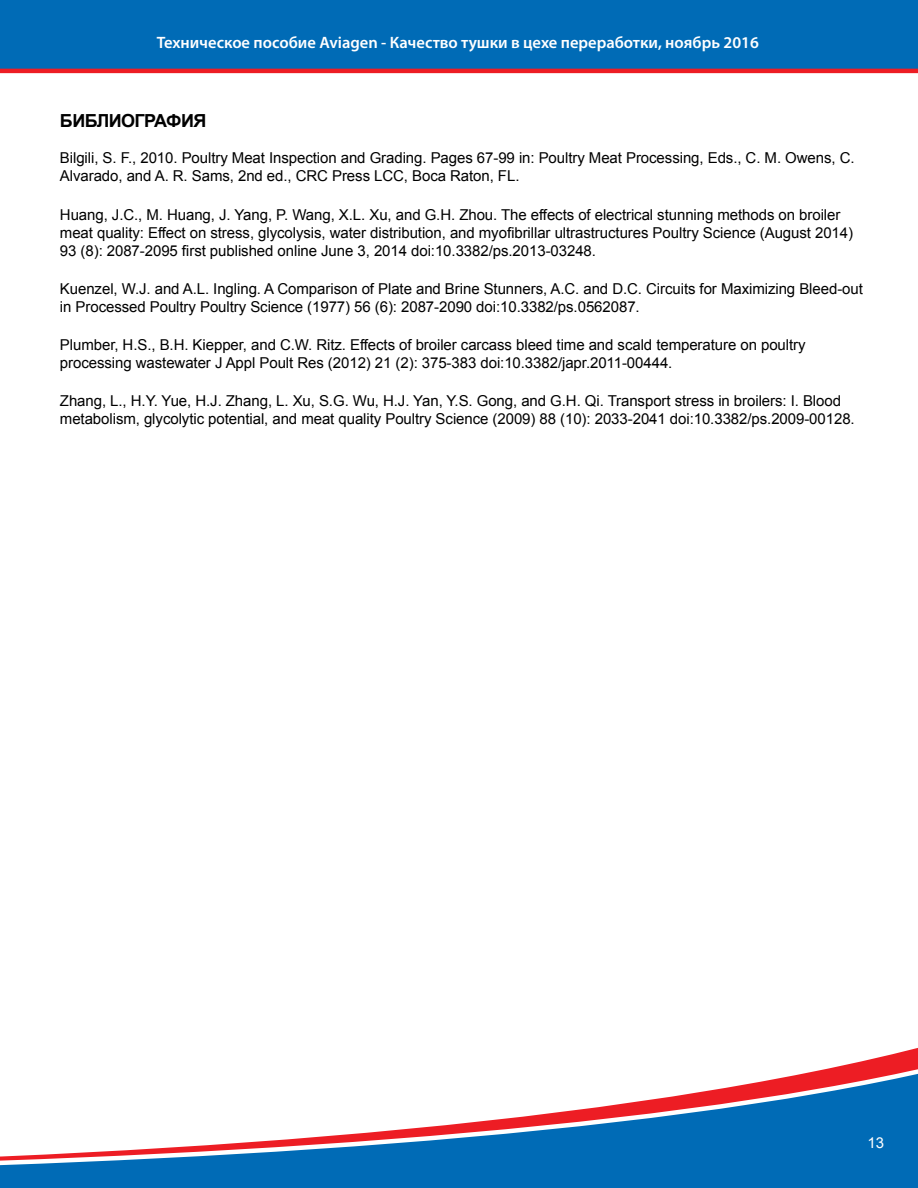
<style>
.page{position:relative;width:918px;height:1188px;background:#fff}
.page>*{position:absolute;margin:0;border:0;box-sizing:border-box;transform-origin:0 0}
.t1{font:700 18px "Arial";letter-spacing:-.03em;color:#000}
.t2{font:600 16.5px "Myriad Pro";color:#fff}
.t3{font:15px/18px "Arial";letter-spacing:-.005em;color:#000}
.t4{font:15px "Arial";color:#fff}
</style>
<div class="page">
<svg style="left:0;top:1061px;width:918px;height:127px"></svg>
<div style="left:0;top:0;width:918px;height:73px;background:#006bb6"></div>
<p class="t2" style="left:157px;top:32px;width:603px">Техническое пособие Aviagen - Качество тушки в цехе переработки, ноябрь 2016</p>
<p class="t1" style="left:60px;top:109px;width:148px">БИБЛИОГРАФИЯ</p>
<p class="t3" style="left:60px;top:149px;width:796px">Bilgili, S. F., 2010. Poultry Meat Inspection and Grading. Pages 67-99 in: Poultry Meat Processing, Eds., C. M. Owens, C.<br>Alvarado, and A. R. Sams, 2nd ed., CRC Press LCC, Boca Raton, FL.</p>
<p class="t3" style="left:60px;top:205px;width:795px">Huang, J.C., M. Huang, J. Yang, P. Wang, X.L. Xu, and G.H. Zhou. The effects of electrical stunning methods on broiler meat quality: Effect on stress, glycolysis, water distribution, and myofibrillar ultrastructures Poultry Science (August 2014)<br>93 (8): 2087-2095 first published online June 3, 2014 doi:10.3382/ps.2013-03248.</p>
<p class="t3" style="left:60px;top:280px;width:805px">Kuenzel, W.J. and A.L. Ingling. A Comparison of Plate and Brine Stunners, A.C. and D.C. Circuits for Maximizing Bleed-out in Processed Poultry Poultry Science (1977) 56 (6): 2087-2090 doi:10.3382/ps.0562087.</p>
<p class="t3" style="left:60px;top:336px;width:747px">Plumber, H.S., B.H. Kiepper, and C.W. Ritz. Effects of broiler carcass bleed time and scald temperature on poultry processing wastewater J Appl Poult Res (2012) 21 (2): 375-383 doi:10.3382/japr.2011-00444.</p>
<p class="t3" style="left:60px;top:392px;width:796px">Zhang, L., H.Y. Yue, H.J. Zhang, L. Xu, S.G. Wu, H.J. Yan, Y.S. Gong, and G.H. Qi. Transport stress in broilers: I. Blood metabolism, glycolytic potential, and meat quality Poultry Science (2009) 88 (10): 2033-2041 doi:10.3382/ps.2009-00128.</p>
<p class="t4" style="left:868px;top:1133px;width:18px">13</p>
</div>
